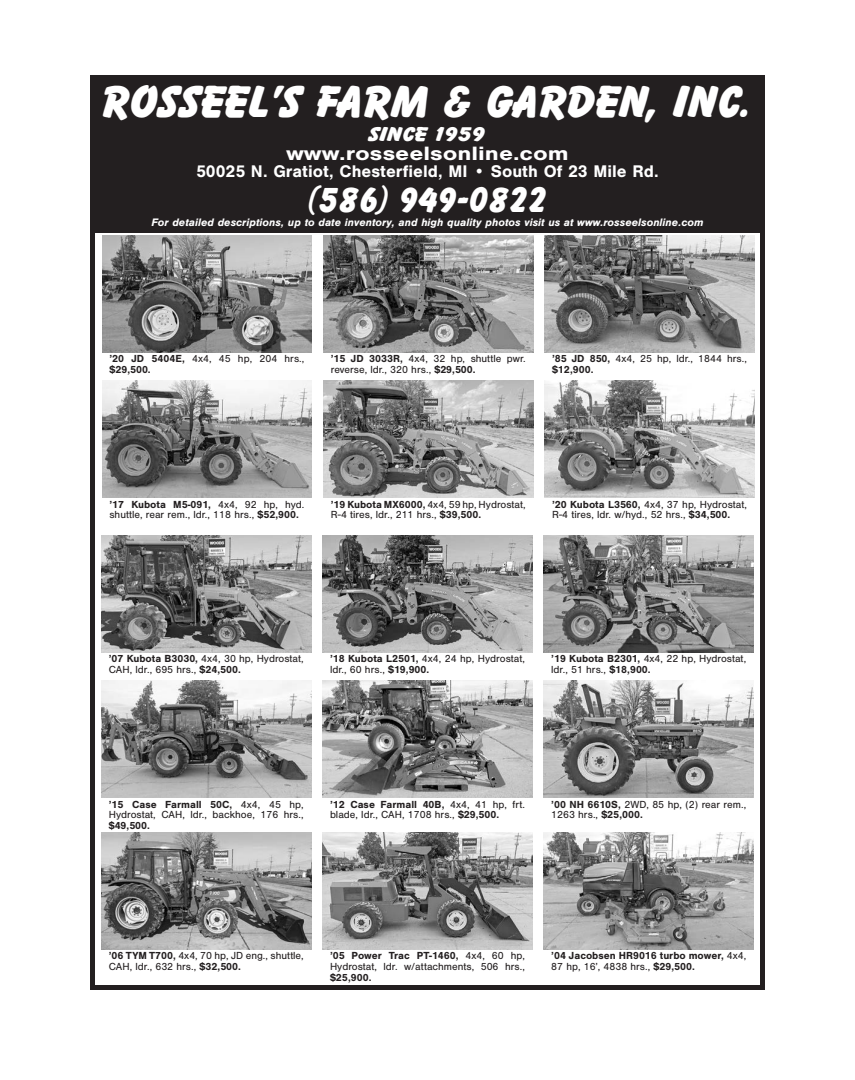
<style>
.page{position:relative;width:855px;height:1080px;background:#fff}
.page>*{position:absolute;margin:0;border:0;box-sizing:border-box;transform-origin:0 0}
.t1{font:44.62px "Bazooka";color:#fff;scale:1.09 1}
.t2{font:35px "Bazooka";color:#fff}
.t3{font:700 20px "Nimbus San";color:#fff;scale:1.25 1}
.t4{font:20px "Bazooka";color:#fff;scale:1.25 1}
.t5{font:700 17.5px "Nimbus San";color:#fff}
.t6{font:italic 700 11.25px "Nimbus San";color:#fff}
.t7{font:10.62px/10.6px "Nimbus San";color:#231f20}
.t8{font:700 10.62px/10.6px "Nimbus San";color:#231f20}
.s1{font-weight:400}
.s2{font-weight:700}
</style>
<div class="page">
<div style="left:90px;top:75px;width:675px;height:915px;border:5px solid #231f20"></div>
<div style="left:90px;top:75px;width:675px;height:157px;background:#231f20"></div>
<img style="left:101px;top:535px;width:210px;height:117px">
<img style="left:323px;top:535px;width:210px;height:117px">
<img style="left:544px;top:535px;width:210px;height:117px">
<img style="left:101px;top:680px;width:210px;height:118px">
<img style="left:323px;top:680px;width:210px;height:118px">
<img style="left:544px;top:680px;width:210px;height:118px">
<img style="left:101px;top:832px;width:210px;height:117px">
<img style="left:323px;top:832px;width:210px;height:117px">
<img style="left:544px;top:832px;width:210px;height:117px">
<img style="left:102px;top:235px;width:210px;height:117px">
<img style="left:323px;top:235px;width:210px;height:117px">
<img style="left:545px;top:235px;width:209px;height:117px">
<img style="left:102px;top:381px;width:210px;height:116px">
<img style="left:323px;top:380px;width:210px;height:118px">
<img style="left:545px;top:380px;width:209px;height:118px">
<h1 class="t1" style="left:103px;top:75px;width:597px">ROSSEEL’S FARM &amp; GARDEN, INC.</h1>
<h3 class="t4" style="left:369px;top:122px;width:95px">SINCE 1959</h3>
<h3 class="t3" style="left:286px;top:142px;width:228px">www.rosseelsonline.com</h3>
<h3 class="t5" style="left:196px;top:162px;width:464px">50025 N. Gratiot, Chesterfield, MI • South Of 23 Mile Rd.</h3>
<h2 class="t2" style="left:308px;top:179px;width:241px">(586) 949-0822</h2>
<p class="t6" style="left:151px;top:216px;width:554px">For detailed descriptions, up to date inventory, and high quality photos visit us at www.rosseelsonline.com</p>
<p class="t8" style="left:109px;top:353px;width:196px">’20 JD 5404E, <span class="s1">4x4, 45 hp, 204 hrs., </span>$29,500.</p>
<p class="t7" style="left:331px;top:353px;width:196px"><span class="s2">’15 JD 3033R,</span> 4x4, 32 hp, shuttle pwr. reverse, ldr., 320 hrs., <span class="s2">$29,500.</span></p>
<p class="t7" style="left:552px;top:353px;width:197px"><span class="s2">’85 JD 850,</span> 4x4, 25 hp, ldr., 1844 hrs., <span class="s2">$12,900.</span></p>
<p class="t7" style="left:109px;top:499px;width:196px"><span class="s2">’17 Kubota M5-091,</span> 4x4, 92 hp, hyd. shuttle, rear rem., ldr., 118 hrs., <span class="s2">$52,900.</span></p>
<p class="t7" style="left:331px;top:499px;width:197px"><span class="s2">’19 Kubota MX6000,</span> 4x4, 59 hp, Hydrostat,<br>R-4 tires, ldr., 211 hrs., <span class="s2">$39,500.</span></p>
<p class="t7" style="left:552px;top:499px;width:197px"><span class="s2">’20 Kubota L3560,</span> 4x4, 37 hp, Hydrostat,<br>R-4 tires, ldr. w/hyd., 52 hrs., <span class="s2">$34,500.</span></p>
<p class="t7" style="left:109px;top:654px;width:197px"><span class="s2">’07 Kubota B3030,</span> 4x4, 30 hp, Hydrostat,<br>CAH, ldr., 695 hrs., <span class="s2">$24,500.</span></p>
<p class="t7" style="left:330px;top:654px;width:197px"><span class="s2">’18 Kubota L2501,</span> 4x4, 24 hp, Hydrostat, ldr., 60 hrs., <span class="s2">$19,900.</span></p>
<p class="t7" style="left:551px;top:654px;width:197px"><span class="s2">’19 Kubota B2301,</span> 4x4, 22 hp, Hydrostat, ldr., 51 hrs., <span class="s2">$18,900.</span></p>
<p class="t7" style="left:109px;top:799px;width:197px"><span class="s2">’15 Case Farmall 50C,</span> 4x4, 45 hp,<br>Hydrostat, CAH, ldr., backhoe, 176 hrs.,</p>
<p class="t8" style="left:109px;top:820px;width:43px">$49,500.</p>
<p class="t7" style="left:330px;top:799px;width:197px"><span class="s2">’12 Case Farmall 40B,</span> 4x4, 41 hp, frt. blade, ldr., CAH, 1708 hrs., <span class="s2">$29,500.</span></p>
<p class="t7" style="left:551px;top:799px;width:197px"><span class="s2">’00 NH 6610S,</span> 2WD, 85 hp, (2) rear rem.,<br>1263 hrs., <span class="s2">$25,000.</span></p>
<p class="t7" style="left:109px;top:951px;width:197px"><span class="s2">’06 TYM T700,</span> 4x4, 70 hp, JD eng., shuttle,<br>CAH, ldr., 632 hrs., <span class="s2">$32,500.</span></p>
<p class="t7" style="left:330px;top:951px;width:196px"><span class="s2">’05 Power Trac PT-1460,</span> 4x4, 60 hp,<br>Hydrostat, ldr. w/attachments, 506 hrs.,</p>
<p class="t8" style="left:330px;top:972px;width:43px">$25,900.</p>
<p class="t8" style="left:551px;top:951px;width:196px">’04 Jacobsen HR9016 turbo mower, <span class="s1">4x4,<br>87 hp, 16’, 4838 hrs.,</span> $29,500.</p>
</div>
